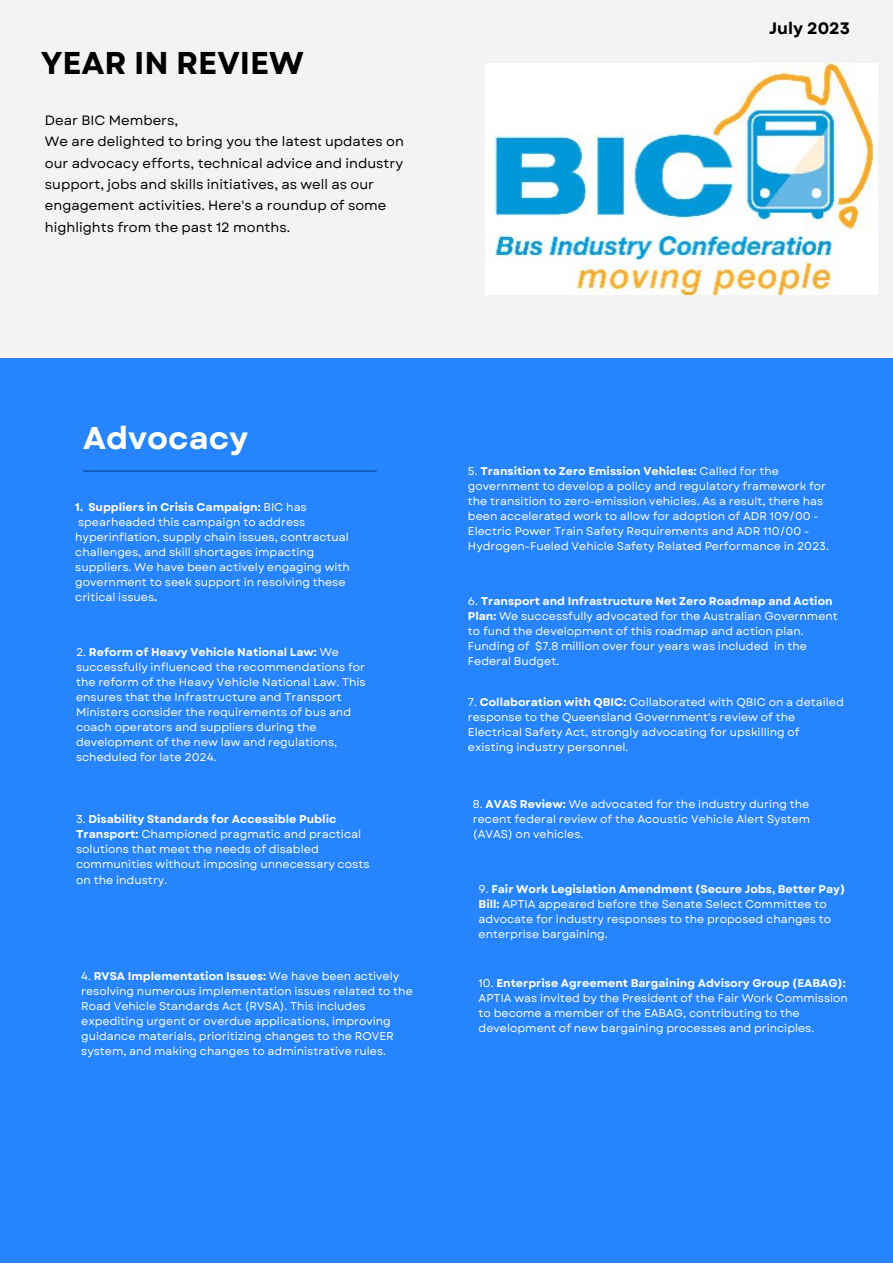
<style>
.page{position:relative;width:893px;height:1264px;background:#fff}
.page>*{position:absolute;margin:0;border:0;box-sizing:border-box;transform-origin:0 0}
.t1{font:700 31.5px "Garet";color:#000}
.t2{font:700 31.5px "Garet";color:#fff}
.t3{font:700 16.5px "Garet";color:#000}
.t4{font:13.5px/21.3px "Garet";color:#000}
.t5{font:11.25px/15px "Garet";color:#fff}
.s1{font-weight:700}
</style>
<div class="page">
<div style="left:0;top:0;width:892px;height:514px;background:#f4f3f3"></div>
<div style="left:0;top:358px;width:892px;height:904px;background:#2684ff"></div>
<hr style="left:83px;top:470px;width:293px;height:1px;background:#094296">
<img style="left:485px;top:63px;width:392px;height:232px">
<p class="t1" style="left:41px;top:40px;width:264px">YEAR IN REVIEW</p>
<p class="t4" style="left:45px;top:110px;width:135px">Dear BIC Members,</p>
<p class="t4" style="left:45px;top:131px;width:360px">We are delighted to bring you the latest updates on our advocacy efforts, technical advice and industry support, jobs and skills initiatives, as well as our engagement activities. Here's a roundup of some highlights from the past 12 months.</p>
<p class="t3" style="left:769px;top:17px;width:82px">July 2023</p>
<p class="t2" style="left:83px;top:415px;width:167px">Advocacy</p>
<p class="t5" style="left:75px;top:500px;width:276px"><span class="s1">1. Suppliers in Crisis Campaign:</span> BIC has spearheaded this campaign to address hyperinflation, supply chain issues, contractual challenges, and skill shortages impacting suppliers. We have been actively engaging with government to seek support in resolving these critical issues<span class="s1">.</span></p>
<p class="t5" style="left:76px;top:644px;width:291px">2. <span class="s1">Reform of Heavy Vehicle National Law:</span> We successfully influenced the recommendations for the reform of the Heavy Vehicle National Law. This ensures that the Infrastructure and Transport Ministers consider the requirements of bus and coach operators and suppliers during the development of the new law and regulations, scheduled for late 2024.</p>
<p class="t5" style="left:76px;top:811px;width:295px">3. <span class="s1">Disability Standards for Accessible Public Transport:</span> Championed pragmatic and practical solutions that meet the needs of disabled communities without imposing unnecessary costs on the industry.</p>
<p class="t5" style="left:81px;top:968px;width:333px">4. <span class="s1">RVSA Implementation Issues:</span> We have been actively resolving numerous implementation issues related to the Road Vehicle Standards Act (RVSA). This includes expediting urgent or overdue applications, improving guidance materials, prioritizing changes to the ROVER system, and making changes to administrative rules.</p>
<p class="t5" style="left:468px;top:463px;width:362px">5. <span class="s1">Transition to Zero Emission Vehicles:</span> Called for the government to develop a policy and regulatory framework for the transition to zero-emission vehicles. As a result, there has been accelerated work to allow for adoption of ADR 109/00 - Electric Power Train Safety Requirements and ADR 110/00 - Hydrogen-Fueled Vehicle Safety Related Performance in 2023.</p>
<p class="t5" style="left:468px;top:594px;width:371px">6. <span class="s1">Transport and Infrastructure Net Zero Roadmap and Action Plan:</span> We successfully advocated for the Australian Government to fund the development of this roadmap and action plan.<br>Funding of $7.8 million over four years was included in the Federal Budget.</p>
<p class="t5" style="left:468px;top:694px;width:377px">7. <span class="s1">Collaboration with QBIC:</span> Collaborated with QBIC on a detailed response to the Queensland Government's review of the Electrical Safety Act, strongly advocating for upskilling of existing industry personnel.</p>
<p class="t5" style="left:473px;top:796px;width:339px;text-align:justify">8. <span class="s1">AVAS Review:</span> We advocated for the industry during the recent federal review of the Acoustic Vehicle Alert System (AVAS) on vehicles.</p>
<p class="t5" style="left:478px;top:881px;width:368px">9. <span class="s1">Fair Work Legislation Amendment (Secure Jobs, Better Pay)<br>Bill:</span> APTIA appeared before the Senate Select Committee to advocate for industry responses to the proposed changes to enterprise bargaining.</p>
<p class="t5" style="left:478px;top:975px;width:371px">10. <span class="s1">Enterprise Agreement Bargaining Advisory Group (EABAG):<br></span>APTIA was invited by the President of the Fair Work Commission to become a member of the EABAG, contributing to the development of new bargaining processes and principles.</p>
</div>
